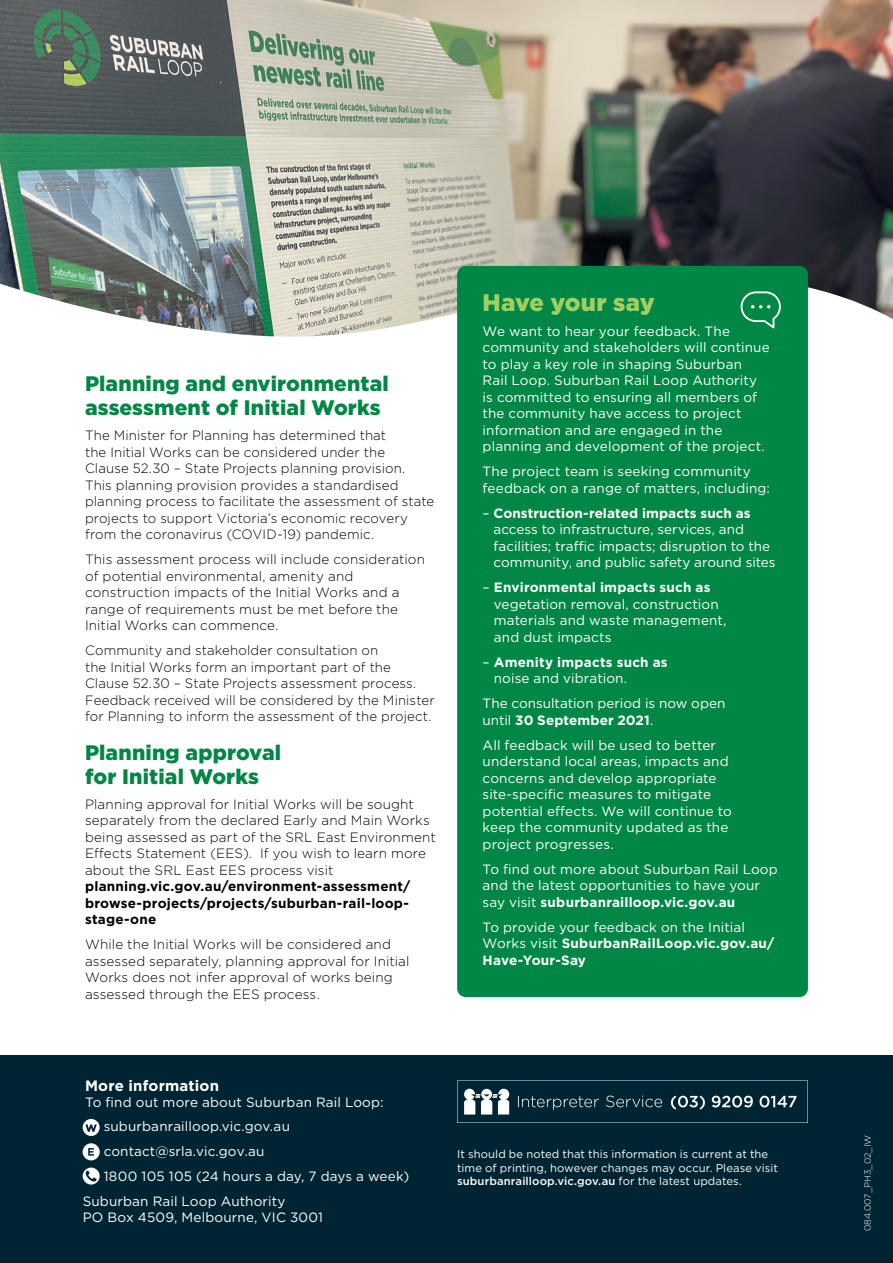
<style>
.page{position:relative;width:893px;height:1263px;background:#fff}
.page>*{position:absolute;margin:0;border:0;box-sizing:border-box;transform-origin:0 0}
.BODY_H1-Factsheet{font:900 24px "Gotham";letter-spacing:-.005em;color:#a3cf62}
.BODY_H1-Project_Bene{font:900 21px/24px "Gotham";letter-spacing:.005em;color:#008745}
.t1{font:700 15px "Gotham";letter-spacing:.01em;color:#fff}
.PULL_OUT_BOX_-_BODY{font:13.5px/16.5px "Gotham";letter-spacing:.01em;color:#fff}
.BODY_COPY{font:300 13.5px/16.5px "Gotham";letter-spacing:.01em;color:#000}
.PULL_OUT_BOX_-_BODY-2{font:700 13.5px/16.5px "Gotham";letter-spacing:.015em;color:#fff}
.t2{font:11.25px/13.5px "Gotham";letter-spacing:.005em;color:#fff}
.JOB{font:300 9px "Gotham";color:#fff}
.s1{font-weight:700}
.s2{font-weight:400}
.s3{font-weight:500}
</style>
<div class="page">
<div style="left:0;top:1055px;width:893px;height:208px;background:#002532"></div>
<svg style="left:457px;top:1080px;width:351px;height:43px"></svg>
<div style="left:83px;top:1119px;width:17px;height:17px;background:#fff;border-radius:50%"></div>
<svg style="left:85px;top:1124px;width:12px;height:8px"></svg>
<svg style="left:83px;top:1167px;width:17px;height:17px"></svg>
<svg style="left:85px;top:1170px;width:12px;height:11px"></svg>
<div style="left:83px;top:1143px;width:17px;height:17px;background:#fff;border-radius:50%"></div>
<svg style="left:88px;top:1148px;width:6px;height:7px"></svg>
<img style="left:0;top:0;width:893px;height:337px">
<div style="left:457px;top:266px;width:351px;height:731px;background:#008745;border-radius:9px"></div>
<svg style="left:740px;top:291px;width:41px;height:38px"></svg>
<p class="BODY_H1-Project_Bene" style="left:85px;top:372px;width:305px">Planning and environmental assessment of Initial Works</p>
<p class="BODY_COPY" style="left:85px;top:427px;width:351px">The Minister for Planning has determined that<br>the Initial Works can be considered under the<br>Clause 52.30 – State Projects planning provision.<br>This planning provision provides a standardised planning process to facilitate the assessment of state projects to support Victoria’s economic recovery from the coronavirus (COVID-19) pandemic.</p>
<p class="BODY_COPY" style="left:85px;top:551px;width:341px">This assessment process will include consideration of potential environmental, amenity and construction impacts of the Initial Works and a range of requirements must be met before the Initial Works can commence.</p>
<p class="BODY_COPY" style="left:85px;top:642px;width:351px">Community and stakeholder consultation on<br>the Initial Works form an important part of the Clause 52.30 – State Projects assessment process.<br>Feedback received will be considered by the Minister for Planning to inform the assessment of the project.</p>
<p class="BODY_H1-Project_Bene" style="left:85px;top:740px;width:198px">Planning approval for Initial Works</p>
<p class="BODY_COPY" style="left:85px;top:795px;width:352px">Planning approval for Initial Works will be sought separately from the declared Early and Main Works being assessed as part of the SRL East Environment Effects Statement (EES). If you wish to learn more about the SRL East EES process visit <span class="s1">planning.vic.gov.au/environment-assessment/ browse-projects/projects/suburban-rail-loop&shy;stage-one</span></p>
<p class="BODY_COPY" style="left:85px;top:936px;width:326px">While the Initial Works will be considered and assessed separately, planning approval for Initial Works does not infer approval of works being assessed through the EES process.</p>
<p class="BODY_H1-Factsheet" style="left:483px;top:286px;width:174px">Have your say</p>
<p class="PULL_OUT_BOX_-_BODY" style="left:483px;top:322px;width:289px">We want to hear your feedback. The community and stakeholders will continue to play a key role in shaping Suburban Rail Loop. Suburban Rail Loop Authority is committed to ensuring all members of the community have access to project information and are engaged in the planning and development of the project.</p>
<p class="PULL_OUT_BOX_-_BODY" style="left:483px;top:463px;width:289px">The project team is seeking community feedback on a range of matters, including:</p>
<p class="PULL_OUT_BOX_-_BODY" style="left:494px;top:504px;width:284px;text-indent:-11px">– <span class="s1">Construction-related impacts such as </span>access to infrastructure, services, and facilities; traffic impacts; disruption to the community, and public safety around sites</p>
<p class="PULL_OUT_BOX_-_BODY" style="left:494px;top:579px;width:234px;text-indent:-11px">– <span class="s1">Environmental impacts such as </span>vegetation removal, construction materials and waste management, and dust impacts</p>
<p class="PULL_OUT_BOX_-_BODY-2" style="left:494px;top:654px;width:175px;text-indent:-11px"><span class="s2">–</span> Amenity impacts such as <span class="s2">noise and vibration.</span></p>
<p class="PULL_OUT_BOX_-_BODY" style="left:483px;top:695px;width:244px">The consultation period is now open until <span class="s1">30 September 2021</span>.</p>
<p class="PULL_OUT_BOX_-_BODY" style="left:483px;top:736px;width:251px">All feedback will be used to better understand local areas, impacts and concerns and develop appropriate site-specific measures to mitigate potential effects. We will continue to keep the community updated as the project progresses.</p>
<p class="PULL_OUT_BOX_-_BODY" style="left:483px;top:860px;width:297px">To find out more about Suburban Rail Loop and the latest opportunities to have your say visit <span class="s1">suburbanrailloop.vic.gov.au</span></p>
<p class="PULL_OUT_BOX_-_BODY" style="left:483px;top:918px;width:293px">To provide your feedback on the Initial<br>Works visit <span class="s1">SuburbanRailLoop.vic.gov.au/<br>Have-Your-Say</span></p>
<p class="t1" style="left:85px;top:1076px;width:136px">More information</p>
<p class="PULL_OUT_BOX_-_BODY" style="left:104px;top:1091px;width:281px;line-height:23.9px;text-indent:-19px">To find out more about Suburban Rail Loop: suburbanrailloop.vic.gov.au</p>
<p class="PULL_OUT_BOX_-_BODY" style="left:83px;top:1163px;width:328px;line-height:25px;text-indent:21px">1800 105 105 (24 hours a day, 7 days a week)<br>Suburban Rail Loop Authority</p>
<p class="PULL_OUT_BOX_-_BODY" style="left:83px;top:1209px;width:242px">PO Box 4509, Melbourne, VIC 3001</p>
<p class="PULL_OUT_BOX_-_BODY" style="left:104px;top:1143px;width:162px">contact@srla.vic.gov.au</p>
<p class="JOB" style="left:862px;top:1231px;width:98px;rotate:-90deg">084.007_PH3_02_IW</p>
<p class="t2" style="left:457px;top:1148px;width:322px">It should be noted that this information is current at the time of printing, however changes may occur. Please visit <span class="s3">suburbanrailloop.vic.gov.au</span> for the latest updates.</p>
</div>
